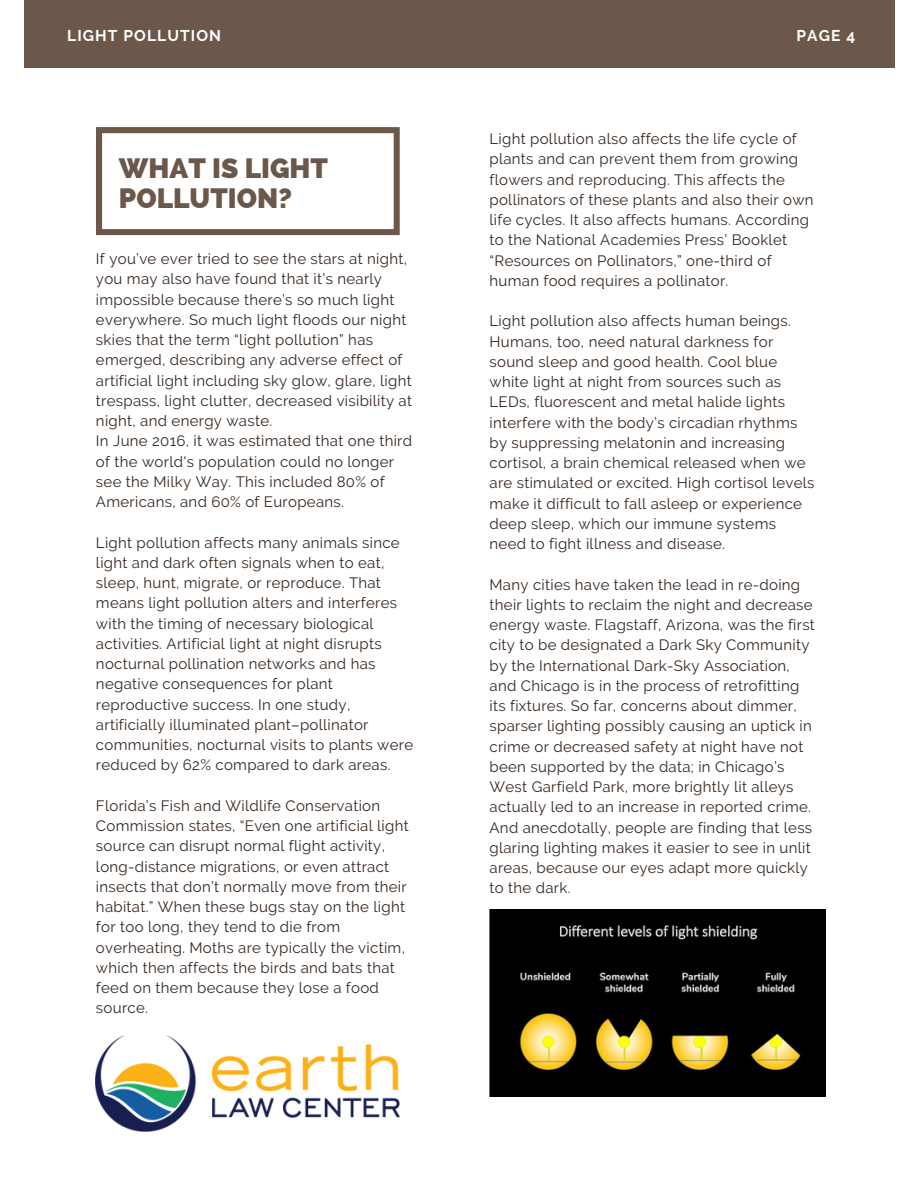
<style>
.page{position:relative;width:918px;height:1188px;background:#fff}
.page>*{position:absolute;margin:0;border:0;box-sizing:border-box;transform-origin:0 0}
.t1{font:800 28.05px/30.3px "Raleway";color:#6b584a}
.t2{font:700 15.6px "Raleway";letter-spacing:.07em;color:#fdfdfc}
.t3{font:15px/20.2px "Raleway";letter-spacing:.02em;color:#36271e}
</style>
<div class="page">
<svg style="left:96px;top:127px;width:304px;height:108px"></svg>
<div style="left:24px;top:0;width:871px;height:68px;background:#6b584a"></div>
<img style="left:490px;top:909px;width:336px;height:187px">
<img style="left:95px;top:1036px;width:304px;height:96px">
<p class="t2" style="left:67px;top:27px;width:156px">LIGHT POLLUTION</p>
<p class="t2" style="left:796px;top:27px;width:60px">PAGE 4</p>
<p class="t1" style="left:119px;top:153px;width:211px">WHAT IS LIGHT<br>POLLUTION?</p>
<p class="t3" style="left:96px;top:249px;width:318px">If you’ve ever tried to see the stars at night, you may also have found that it’s nearly impossible because there’s so much light everywhere. So much light floods our night skies that the term “light pollution” has emerged, describing any adverse effect of artificial light including sky glow, glare, light trespass, light clutter, decreased visibility at night, and energy waste.</p>
<p class="t3" style="left:96px;top:431px;width:318px">In June 2016, it was estimated that one third of the world's population could no longer see the Milky Way. This included 80% of Americans, and 60% of Europeans.</p>
<p class="t3" style="left:96px;top:532px;width:319px">Light pollution affects many animals since light and dark often signals when to eat, sleep, hunt, migrate, or reproduce. That means light pollution alters and interferes with the timing of necessary biological activities. Artificial light at night disrupts nocturnal pollination networks and has negative consequences for plant reproductive success. In one study, artificially illuminated plant–pollinator communities, nocturnal visits to plants were reduced by 62% compared to dark areas.</p>
<p class="t3" style="left:96px;top:795px;width:314px">Florida’s Fish and Wildlife Conservation Commission states, “Even one artificial light source can disrupt normal flight activity, long-distance migrations, or even attract insects that don’t normally move from their habitat.” When these bugs stay on the light for too long, they tend to die from overheating. Moths are typically the victim, which then affects the birds and bats that feed on them because they lose a food source.</p>
<p class="t3" style="left:490px;top:129px;width:326px">Light pollution also affects the life cycle of plants and can prevent them from growing flowers and reproducing. This affects the pollinators of these plants and also their own life cycles. It also affects humans. According to the National Academies Press’ Booklet “Resources on Pollinators,” one-third of human food requires a pollinator.</p>
<p class="t3" style="left:490px;top:311px;width:327px">Light pollution also affects human beings.<br>Humans, too, need natural darkness for sound sleep and good health. Cool blue white light at night from sources such as LEDs, fluorescent and metal halide lights interfere with the body’s circadian rhythms by suppressing melatonin and increasing cortisol, a brain chemical released when we are stimulated or excited. High cortisol levels make it difficult to fall asleep or experience deep sleep, which our immune systems need to fight illness and disease.</p>
<p class="t3" style="left:490px;top:574px;width:327px">Many cities have taken the lead in re-doing their lights to reclaim the night and decrease energy waste. Flagstaff, Arizona, was the first city to be designated a Dark Sky Community by the International Dark-Sky Association, and Chicago is in the process of retrofitting its fixtures. So far, concerns about dimmer, sparser lighting possibly causing an uptick in crime or decreased safety at night have not been supported by the data; in Chicago’s West Garfield Park, more brightly lit alleys actually led to an increase in reported crime.<br>And anecdotally, people are finding that less glaring lighting makes it easier to see in unlit areas, because our eyes adapt more quickly to the dark.</p>
</div>
